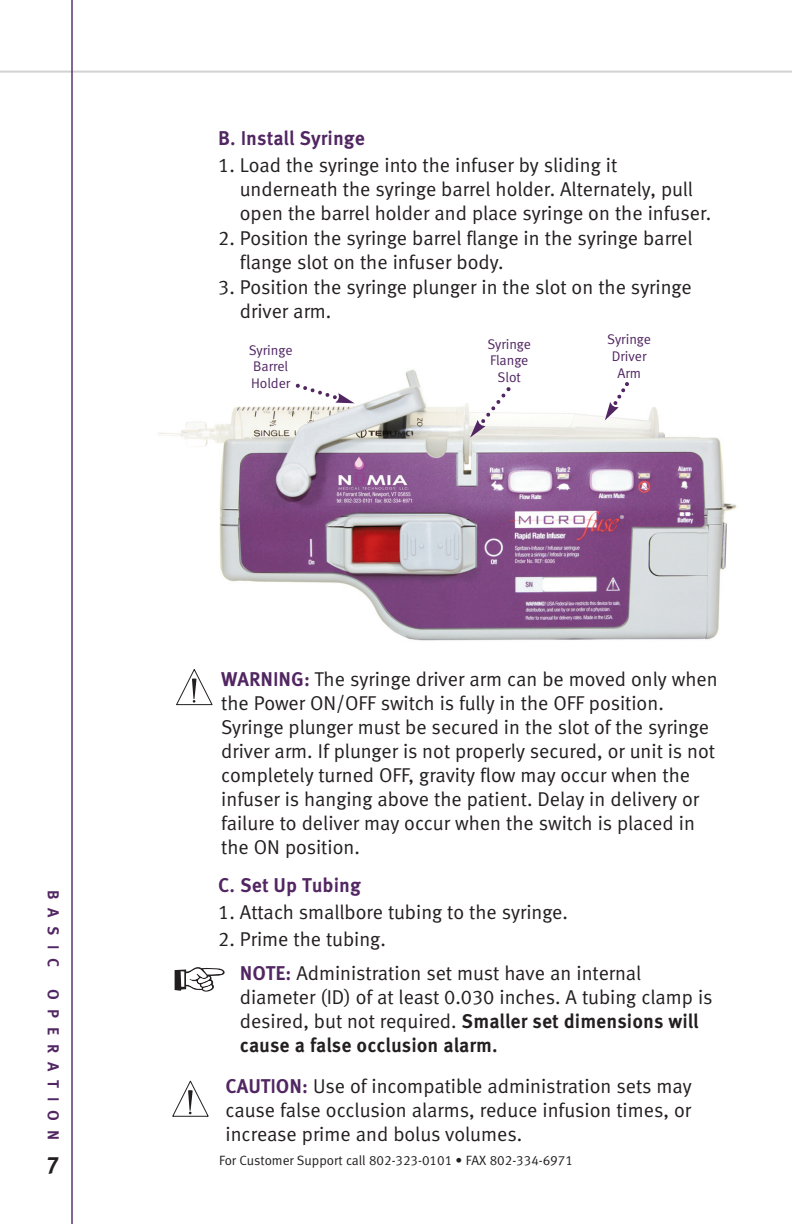
<style>
.page{position:relative;width:792px;height:1224px;background:#fff}
.page>*{position:absolute;margin:0;border:0;box-sizing:border-box;transform-origin:0 0}
.t1{font:24px "Meta Bold LF";color:#231f20}
.t2{font:20px/24px "Meta Normal LF";color:#231f20}
.t3{font:20px/24px "Meta Bold LF";color:#231f20}
.t4{font:20px "Meta Bold LF";color:#512662}
.t5{font:16px "Meta Bold LF";letter-spacing:.56em;color:#512662}
.t6{font:14px/16.8px "Meta Normal LF";color:#512662;text-align:center}
.t7{font:13.4px "Meta Normal LF";color:#231f20}
.s1{font-family:"Meta Bold LF";color:#512662}
.s2{font-family:"Meta Normal LF"}
</style>
<div class="page">
<img style="left:158px;top:369px;width:579px;height:272px">
<hr style="left:0;top:71px;width:792px;height:2px;background:#d1d2d4">
<hr style="left:71px;top:0;width:2px;height:1224px;background:#512662">
<svg style="left:470px;top:384px;width:44px;height:54px"></svg>
<svg style="left:605px;top:382px;width:26px;height:38px"></svg>
<svg style="left:293px;top:381px;width:62px;height:22px"></svg>
<svg style="left:176px;top:669px;width:37px;height:37px"></svg>
<svg style="left:175px;top:967px;width:50px;height:25px"></svg>
<svg style="left:172px;top:1080px;width:37px;height:37px"></svg>
<p class="t4" style="left:218px;top:130px;width:148px">B. Install Syringe</p>
<p class="t2" style="left:240px;top:154px;width:473px;text-indent:-22px">1. Load the syringe into the infuser by sliding it underneath the syringe barrel holder. Alternately, pull open the barrel holder and place syringe on the infuser.</p>
<p class="t2" style="left:240px;top:228px;width:454px;text-indent:-22px">2. Position the syringe barrel flange in the syringe barrel flange slot on the infuser body.</p>
<p class="t2" style="left:240px;top:277px;width:453px;text-indent:-22px">3. Position the syringe plunger in the slot on the syringe driver arm.</p>
<p class="t6" style="left:249px;top:342px;width:45px;text-align:left">Syringe<br>Barrel<br>Holder</p>
<p class="t6" style="left:487px;top:336px;width:45px">Syringe<br>Flange<br>Slot</p>
<p class="t6" style="left:607px;top:332px;width:45px">Syringe<br>Driver<br>Arm</p>
<p class="t2" style="left:221px;top:668px;width:498px"><span class="s1">WARNING:</span> The syringe driver arm can be moved only when the Power ON/OFF switch is fully in the OFF position.<br>Syringe plunger must be secured in the slot of the syringe driver arm. If plunger is not properly secured, or unit is not completely turned OFF, gravity flow may occur when the infuser is hanging above the patient. Delay in delivery or failure to deliver may occur when the switch is placed in the ON position.</p>
<p class="t4" style="left:218px;top:877px;width:144px">C. Set Up Tubing</p>
<p class="t2" style="left:218px;top:902px;width:351px">1. Attach smallbore tubing to the syringe.</p>
<p class="t2" style="left:240px;top:923px;width:403px;line-height:34px;text-indent:-22px">2. Prime the tubing.<br><span class="s1">NOTE:</span> Administration set must have an internal</p>
<p class="t2" style="left:240px;top:987px;width:474px">diameter (ID) of at least 0.030 inches. A tubing clamp is</p>
<p class="t3" style="left:240px;top:1010px;width:460px"><span class="s2">desired, but not required.</span> Smaller set dimensions will cause a false occlusion alarm.</p>
<p class="t2" style="left:225px;top:1076px;width:468px;text-align:justify"><span class="s1">CAUTION:</span> Use of incompatible administration sets may cause false occlusion alarms, reduce infusion times, or increase prime and bolus volumes.</p>
<p class="t5" style="left:60px;top:890px;width:79px;rotate:90deg">BASIC</p>
<p class="t5" style="left:60px;top:989px;width:152px;rotate:90deg">OPERATION</p>
<p class="t1" style="left:46px;top:1155px;width:15px">7</p>
<p class="t7" style="left:219px;top:1155px;width:355px">For Customer Support call 802-323-0101 • FAX 802-334-6971</p>
</div>
